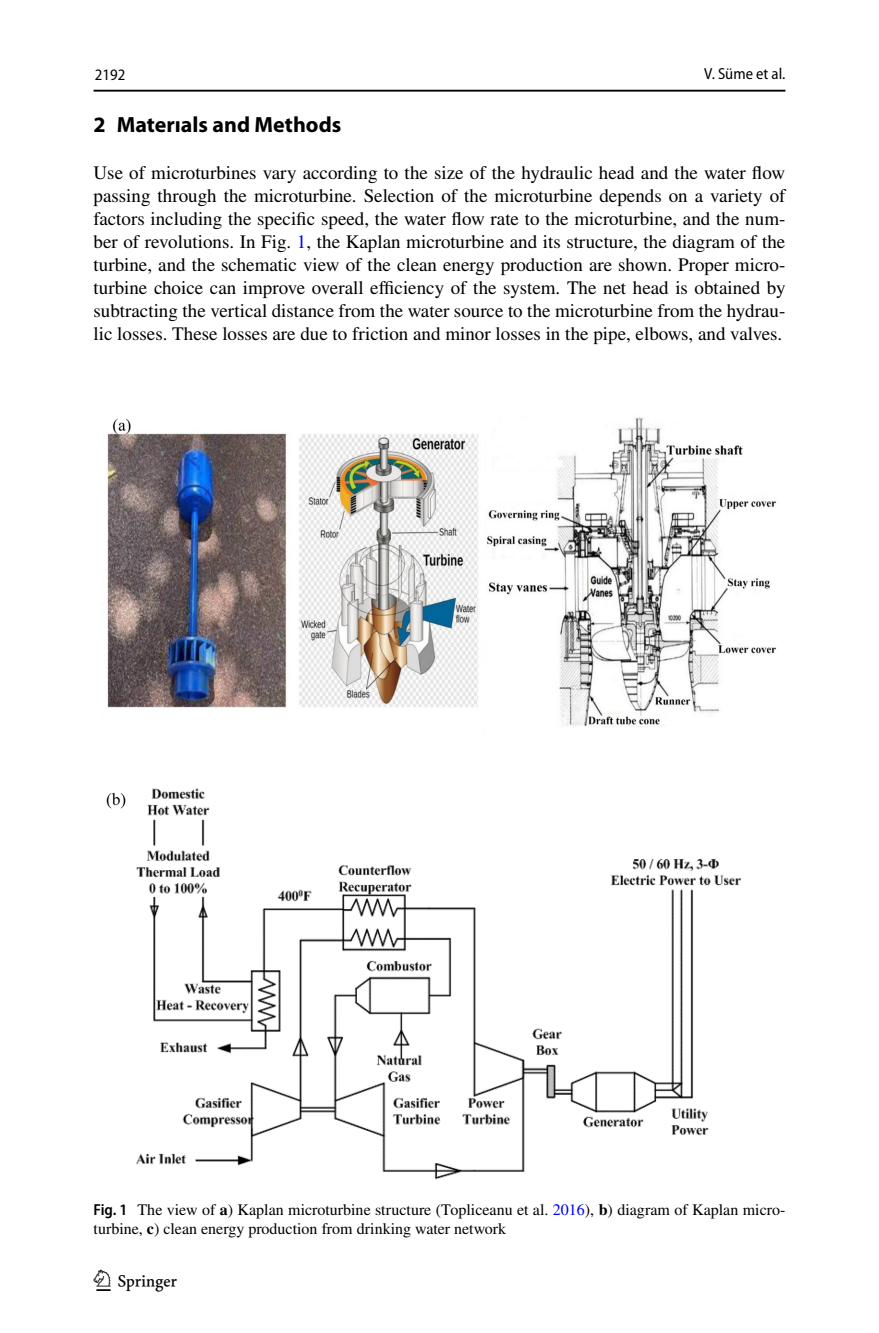
<style>
.page{position:relative;width:879px;height:1333px;background:#fff}
.page>*{position:absolute;margin:0;border:0;box-sizing:border-box;transform-origin:0 0}
.t1{font:30px "Springnew Regular 4";color:#000}
.t2{font:700 22px "Myriad Pro";color:#000}
.t3{font:19px/23px "STIX";color:#000;text-align:justify}
.t4{font:16px/18.4px "STIX";color:#000}
.t5{font:semi-condensed 16px "Myriad Pro";color:#000}
.s1{color:#00f}
.s2{font-family:"Myriad Pro";font-weight:600;font-stretch:semi-condensed}
.s3{font-weight:700}
</style>
<div class="page">
<hr style="left:94px;top:90px;width:691px;height:2px;background:#000">
<img style="left:106px;top:417px;width:670px;height:763px">
<p class="t5" style="left:95px;top:66px;width:32px">2192</p>
<p class="t5" style="left:704px;top:65px;width:83px">V. Süme et al.</p>
<p class="t2" style="left:94px;top:110px;width:249px">2 Materıals and Methods</p>
<p class="t3" style="left:94px;top:163px;width:693px">Use of microturbines vary according to the size of the hydraulic head and the water flow passing through the microturbine. Selection of the microturbine depends on a variety of factors including the specific speed, the water flow rate to the microturbine, and the num&shy;ber of revolutions. In Fig. <span class="s1">1</span>, the Kaplan microturbine and its structure, the diagram of the turbine, and the schematic view of the clean energy production are shown. Proper micro&shy;turbine choice can improve overall efficiency of the system. The net head is obtained by subtracting the vertical distance from the water source to the microturbine from the hydrau&shy;lic losses. These losses are due to friction and minor losses in the pipe, elbows, and valves.</p>
<p class="t4" style="left:94px;top:1201px;width:693px"><span class="s2">Fig. 1</span> The view of <span class="s3">a</span>) Kaplan microturbine structure (Topliceanu et al. <span class="s1">2016</span>), <span class="s3">b</span>) diagram of Kaplan micro&shy;turbine, <span class="s3">c</span>) clean energy production from drinking water network</p>
<h1 class="t1" style="left:96px;top:1269px;width:83px">1 3</h1>
</div>
